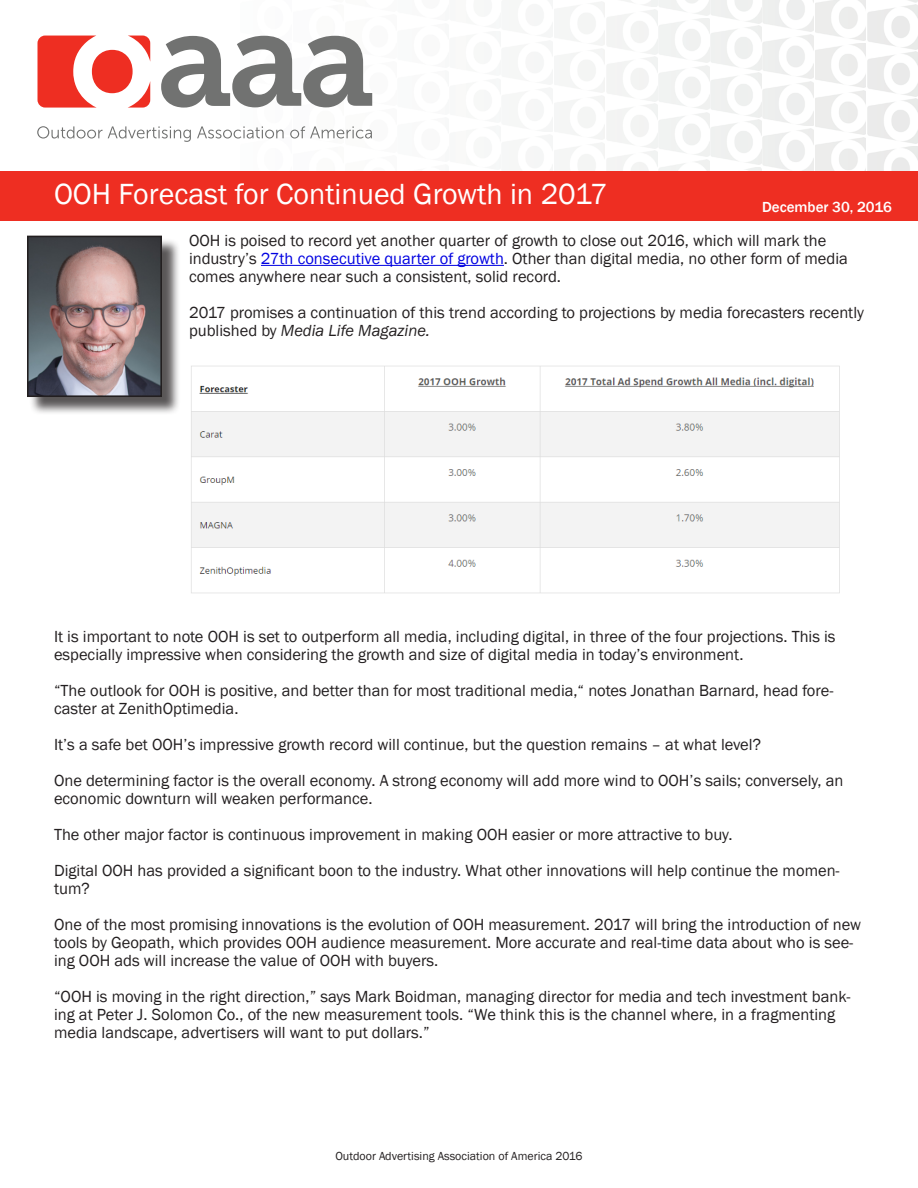
<style>
.page{position:relative;width:918px;height:1188px;background:#fff}
.page>*{position:absolute;margin:0;border:0;box-sizing:border-box;transform-origin:0 0}
.t1{font:30px "Franklin Gothic";color:#fff}
.t2{font:16.5px/18px "Franklin Gothic";color:#231f20}
.t3{font:500 15px "Franklin Gothic";color:#fff}
.t4{font:12px "Franklin Gothic";color:#231f20}
.s1{color:#0000e1}
.s2{font-style:italic}
</style>
<div class="page">
<img style="left:815px;top:43px;width:51px;height:44px">
<img style="left:815px;top:0;width:51px;height:40px">
<img style="left:372px;top:93px;width:1px;height:13px">
<img style="left:815px;top:137px;width:51px;height:34px">
<img style="left:867px;top:5px;width:51px;height:44px">
<img style="left:907px;top:0;width:11px;height:2px">
<img style="left:867px;top:52px;width:51px;height:44px">
<img style="left:867px;top:99px;width:51px;height:44px">
<img style="left:867px;top:146px;width:51px;height:25px">
<svg style="left:37px;top:126px;width:154px;height:16px"></svg>
<svg style="left:197px;top:126px;width:87px;height:13px"></svg>
<svg style="left:290px;top:126px;width:82px;height:13px"></svg>
<svg style="left:38px;top:36px;width:112px;height:72px"></svg>
<svg style="left:161px;top:36px;width:211px;height:72px"></svg>
<div style="left:0;top:171px;width:918px;height:50px;background:#ee2e22"></div>
<hr style="left:261px;top:265px;width:243px;height:1px;background:#0000e1">
<div style="left:29px;top:238px;width:151px;height:178px;background:#231f20;opacity:.75"></div>
<img style="left:30px;top:239px;width:129px;height:155px">
<div style="left:27px;top:236px;width:135px;height:161px;border:2px solid #231f20"></div>
<img style="left:191px;top:365px;width:649px;height:229px">
<p class="t1" style="left:54px;top:175px;width:555px">OOH Forecast for Continued Growth in 2017</p>
<p class="t2" style="left:189px;top:232px;width:660px">OOH is poised to record yet another quarter of growth to close out 2016, which will mark the industry’s <span class="s1">27th consecutive quarter of growth</span>. Other than digital media, no other form of media comes anywhere near such a consistent, solid record.</p>
<p class="t2" style="left:189px;top:304px;width:677px">2017 promises a continuation of this trend according to projections by media forecasters recently published by <span class="s2">Media Life Magazine.</span></p>
<p class="t3" style="left:762px;top:197px;width:131px">December 30, 2016</p>
<p class="t2" style="left:54px;top:628px;width:783px">It is important to note OOH is set to outperform all media, including digital, in three of the four projections. This is especially impressive when considering the growth and size of digital media in today’s environment.</p>
<p class="t2" style="left:54px;top:682px;width:781px">“The outlook for OOH is positive, and better than for most traditional media,“ notes Jonathan Barnard, head fore&shy;caster at ZenithOptimedia.</p>
<p class="t2" style="left:54px;top:736px;width:709px">It’s a safe bet OOH’s impressive growth record will continue, but the question remains – at what level?</p>
<p class="t2" style="left:54px;top:772px;width:791px">One determining factor is the overall economy. A strong economy will add more wind to OOH’s sails; conversely, an economic downturn will weaken performance.</p>
<p class="t2" style="left:54px;top:826px;width:680px">The other major factor is continuous improvement in making OOH easier or more attractive to buy.</p>
<p class="t2" style="left:54px;top:862px;width:787px">Digital OOH has provided a significant boon to the industry. What other innovations will help continue the momen&shy;tum?</p>
<p class="t2" style="left:54px;top:916px;width:808px">One of the most promising innovations is the evolution of OOH measurement. 2017 will bring the introduction of new tools by Geopath, which provides OOH audience measurement. More accurate and real-time data about who is see&shy;ing OOH ads will increase the value of OOH with buyers.</p>
<p class="t2" style="left:54px;top:988px;width:798px">“OOH is moving in the right direction,” says Mark Boidman, managing director for media and tech investment bank&shy;ing at Peter J. Solomon Co., of the new measurement tools. “We think this is the channel where, in a fragmenting media landscape, advertisers will want to put dollars.”</p>
<p class="t4" style="left:335px;top:1148px;width:249px">Outdoor Advertising Association of America 2016</p>
</div>
